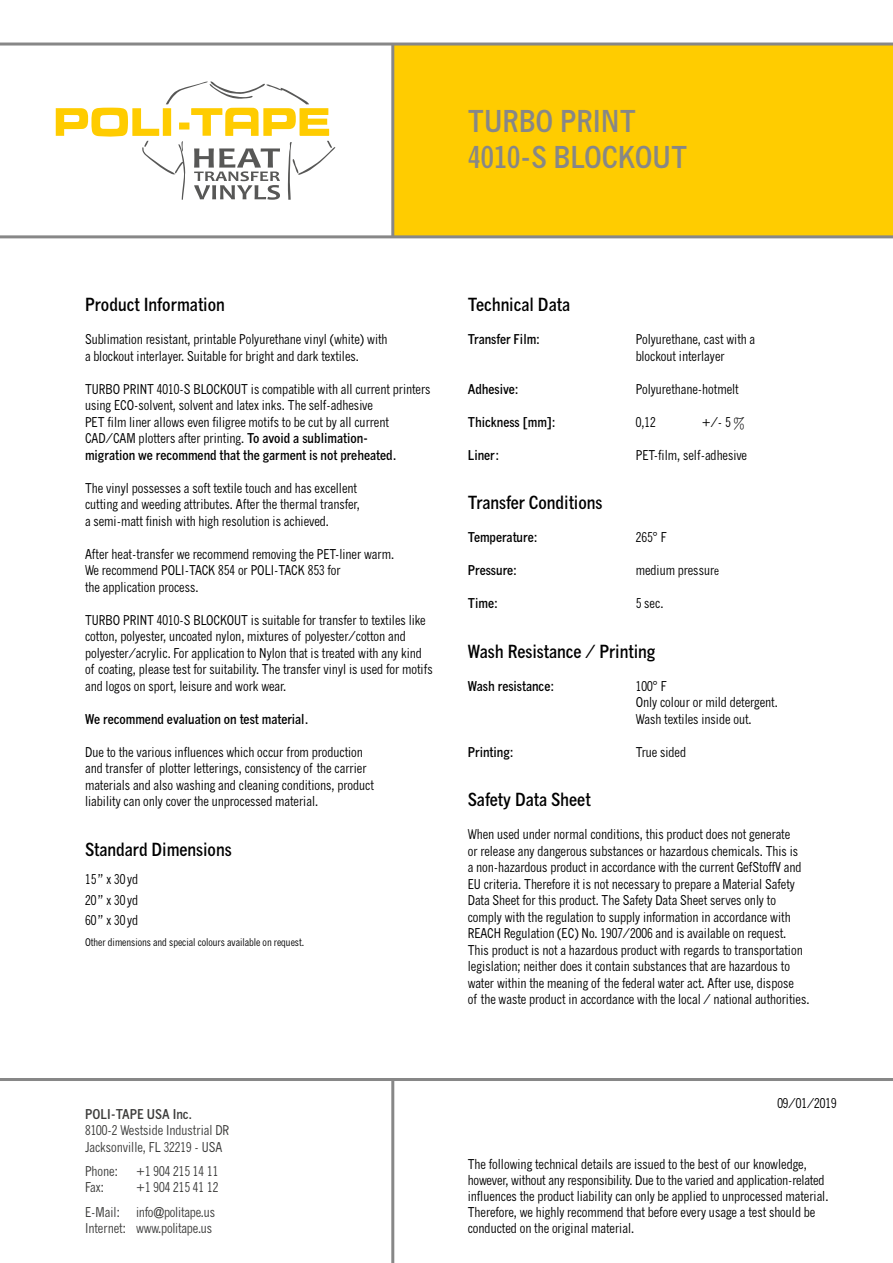
<style>
.page{position:relative;width:893px;height:1263px;background:#fff}
.page>*{position:absolute;margin:0;border:0;box-sizing:border-box;transform-origin:0 0}
.t1{font:700 condensed 30px/36px "News Gothic MT Pro";color:#878787}
.t2{font:700 condensed 18px "News Gothic MT Pro";color:#000}
.t3{font:condensed 13.5px/16.5px "News Gothic MT Pro";color:#000}
.t4{font:condensed 13.5px/16.2px "News Gothic MT Pro";color:#3c3c3b}
.t5{font:700 condensed 13.5px "News Gothic MT Pro";color:#000}
.t6{font:700 condensed 13.5px "News Gothic MT Pro";color:#3c3c3b}
.t7{font:condensed 10.5px "News Gothic MT Pro";color:#000}
.s1{font-weight:700}
.s2{font-size:12px}
</style>
<div class="page">
<div style="left:393px;top:44px;width:500px;height:193px;background:#fc0"></div>
<hr style="left:0;top:235px;width:893px;height:3px;background:#878787">
<hr style="left:0;top:43px;width:893px;height:3px;background:#878787">
<hr style="left:391px;top:44px;width:3px;height:193px;background:#878787">
<hr style="left:0;top:1078px;width:893px;height:3px;background:#878787">
<hr style="left:391px;top:1079px;width:3px;height:184px;background:#878787">
<svg style="left:56px;top:81px;width:279px;height:119px"></svg>
<h1 class="t1" style="left:468px;top:103px;width:221px">TURBO PRINT<br>4010-S BLOCKOUT</h1>
<h2 class="t2" style="left:85px;top:293px;width:141px">Product Information</h2>
<p class="t3" style="left:85px;top:331px;width:304px">Sublimation resistant, printable Polyurethane vinyl (white) with a blockout interlayer. Suitable for bright and dark textiles.</p>
<p class="t3" style="left:85px;top:380px;width:347px">TURBO PRINT 4010-S BLOCKOUT is compatible with all current printers using ECO-solvent, solvent and latex inks. The self-adhesive<br>PET film liner allows even filigree motifs to be cut by all current CAD/CAM plotters after printing. <span class="s1">To avoid a sublimation-<br>migration we recommend that the garment is not preheated.</span></p>
<p class="t3" style="left:85px;top:479px;width:276px">The vinyl possesses a soft textile touch and has excellent cutting and weeding attributes. After the thermal transfer, a semi-matt finish with high resolution is achieved.</p>
<p class="t3" style="left:85px;top:545px;width:311px">After heat-transfer we recommend removing the PET-liner warm.<br>We recommend POLI-TACK 854 or POLI-TACK 853 for<br>the application process.</p>
<p class="t3" style="left:85px;top:611px;width:349px">TURBO PRINT 4010-S BLOCKOUT is suitable for transfer to textiles like cotton, polyester, uncoated nylon, mixtures of polyester/cotton and polyester/acrylic. For application to Nylon that is treated with any kind of coating, please test for suitability. The transfer vinyl is used for motifs and logos on sport, leisure and work wear.</p>
<p class="t5" style="left:85px;top:710px;width:225px">We recommend evaluation on test material.</p>
<p class="t3" style="left:85px;top:743px;width:290px">Due to the various influences which occur from production and transfer of plotter letterings, consistency of the carrier materials and also washing and cleaning conditions, product liability can only cover the unprocessed material.</p>
<h2 class="t2" style="left:85px;top:838px;width:148px">Standard Dimensions</h2>
<p class="t3" style="left:85px;top:869px;width:55px;line-height:20.5px;text-align:justify">15 ” x 30 yd 20 ” x 30 yd 60 ” x 30 yd</p>
<p class="t7" style="left:85px;top:936px;width:221px">Other dimensions and special colours available on request.</p>
<h2 class="t2" style="left:468px;top:293px;width:104px">Technical Data</h2>
<p class="t5" style="left:468px;top:331px;width:74px">Transfer Film:</p>
<p class="t3" style="left:636px;top:331px;width:121px">Polyurethane, cast with a blockout interlayer</p>
<p class="t5" style="left:468px;top:380px;width:52px">Adhesive:</p>
<p class="t3" style="left:636px;top:380px;width:104px">Polyurethane-hotmelt</p>
<p class="t5" style="left:468px;top:413px;width:90px">Thickness [mm]:</p>
<p class="t3" style="left:636px;top:413px;width:21px">0,12</p>
<p class="t3" style="left:702px;top:413px;width:45px">+/- 5 %</p>
<p class="t5" style="left:468px;top:446px;width:33px">Liner:</p>
<p class="t3" style="left:636px;top:446px;width:113px">PET-film, self-adhesive</p>
<h2 class="t2" style="left:468px;top:491px;width:136px">Transfer Conditions</h2>
<p class="t5" style="left:468px;top:529px;width:71px">Temperature:</p>
<p class="t3" style="left:636px;top:529px;width:32px">265° F</p>
<p class="t5" style="left:468px;top:562px;width:51px">Pressure:</p>
<p class="t3" style="left:636px;top:562px;width:85px">medium pressur<span class="s2">e</span></p>
<p class="t5" style="left:468px;top:595px;width:32px">Time:</p>
<p class="t3" style="left:636px;top:595px;width:29px">5 sec.</p>
<h2 class="t2" style="left:468px;top:640px;width:189px">Wash Resistance / Printing</h2>
<p class="t5" style="left:468px;top:677px;width:88px">Wash resistance:</p>
<p class="t3" style="left:636px;top:677px;width:144px">100° F<br>Only colour or mild detergent.<br>Wash textiles inside out.</p>
<p class="t5" style="left:468px;top:743px;width:47px">Printing:</p>
<p class="t3" style="left:636px;top:743px;width:52px">True sided</p>
<h2 class="t2" style="left:468px;top:788px;width:124px">Safety Data Sheet</h2>
<p class="t3" style="left:468px;top:826px;width:343px">When used under normal conditions, this product does not generate<br>or release any dangerous substances or hazardous chemicals. This is<br>a non-hazardous product in accordance with the current GefStoffV and EU criteria. Therefore it is not necessary to prepare a Material Safety Data Sheet for this product. The Safety Data Sheet serves only to comply with the regulation to supply information in accordance with REACH Regulation (EC) No. 1907/2006 and is available on request.<br>This product is not a hazardous product with regards to transportation legislation; neither does it contain substances that are hazardous to water within the meaning of the federal water act. After use, dispose<br>of the waste product in accordance with the local / national authorities.</p>
<p class="t6" style="left:85px;top:1106px;width:109px">POLI-TAPE USA Inc.</p>
<p class="t4" style="left:85px;top:1122px;width:146px">8100-2 Westside Industrial DR<br>Jacksonville, FL 32219 - USA</p>
<p class="t4" style="left:85px;top:1163px;width:34px">Phone:</p>
<p class="t4" style="left:136px;top:1163px;width:84px">+1 904 215 14 11</p>
<p class="t4" style="left:85px;top:1179px;width:20px">Fax:</p>
<p class="t4" style="left:85px;top:1175px;width:135px;line-height:24.8px;text-align:right">+1 904 215 41 12<br>E-Mail: info@politape.us</p>
<p class="t4" style="left:85px;top:1220px;width:129px">Internet: www.politape.us</p>
<p class="t3" style="left:777px;top:1095px;width:61px">09/01/2019</p>
<p class="t3" style="left:468px;top:1155px;width:362px">The following technical details are issued to the best of our knowledge, however, without any responsibility. Due to the varied and application-related influences the product liability can only be applied to unprocessed material.<br>Therefore, we highly recommend that before every usage a test should be conducted on the original material.</p>
</div>
